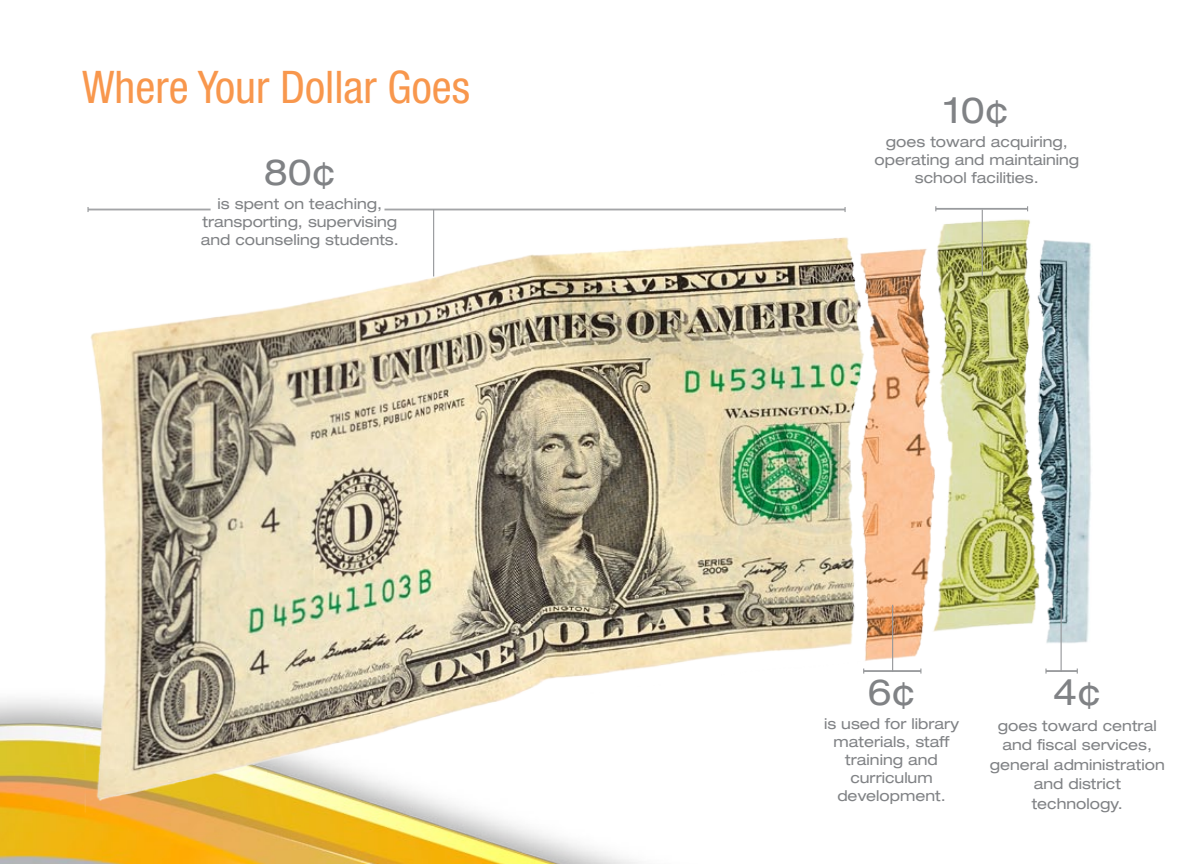
<style>
.page{position:relative;width:1188px;height:864px;background:#fff}
.page>*{position:absolute;margin:0;border:0;box-sizing:border-box;transform-origin:0 0}
.t1{font:condensed 45px "Helvetica Neue";color:#f8974d}
.t2{font:expanded 36px "Helvetica Neue";color:#808285}
.t3{font:expanded 15px/18px "Helvetica Neue";color:#808285;text-align:center}
</style>
<div class="page">
<img style="left:0;top:699px;width:638px;height:165px">
<img style="left:73px;top:206px;width:1018px;height:613px">
<hr style="left:88px;top:209px;width:757px;height:1px;background:#95979a">
<hr style="left:88px;top:210px;width:757px;height:1px;background:#95979a">
<hr style="left:936px;top:208px;width:92px;height:1px;background:#95979a">
<hr style="left:936px;top:209px;width:92px;height:1px;background:#95979a">
<hr style="left:1046px;top:670px;width:31px;height:1px;background:#95979a">
<hr style="left:1046px;top:671px;width:31px;height:1px;background:#95979a">
<hr style="left:864px;top:670px;width:57px;height:1px;background:#95979a">
<hr style="left:864px;top:671px;width:57px;height:1px;background:#95979a">
<div style="left:211px;top:199px;width:173px;height:20px;background:#fff"></div>
<hr style="left:982px;top:210px;width:1px;height:66px;background:#95979a">
<hr style="left:433px;top:210px;width:1px;height:66px;background:#95979a">
<hr style="left:892px;top:605px;width:1px;height:67px;background:#95979a">
<hr style="left:1061px;top:605px;width:1px;height:67px;background:#95979a">
<h1 class="t1" style="left:82px;top:61px;width:389px">Where Your Dollar Goes</h1>
<h2 class="t2" style="left:264px;top:150px;width:74px">80¢</h2>
<p class="t3" style="left:201px;top:195px;width:200px">is spent on teaching, transporting, supervising and counseling students.</p>
<h2 class="t2" style="left:945px;top:88px;width:66px">10¢</h2>
<p class="t3" style="left:874px;top:133px;width:206px">goes toward acquiring, operating and maintaining school facilities.</p>
<h2 class="t2" style="left:867px;top:670px;width:50px">6¢</h2>
<p class="t3" style="left:824px;top:715px;width:137px">is used for library materials, staff training and curriculum development.</p>
<h2 class="t2" style="left:1053px;top:670px;width:50px">4¢</h2>
<p class="t3" style="left:990px;top:716px;width:176px;line-height:19.5px">goes toward central and fiscal services, general administration and district technology.</p>
</div>
